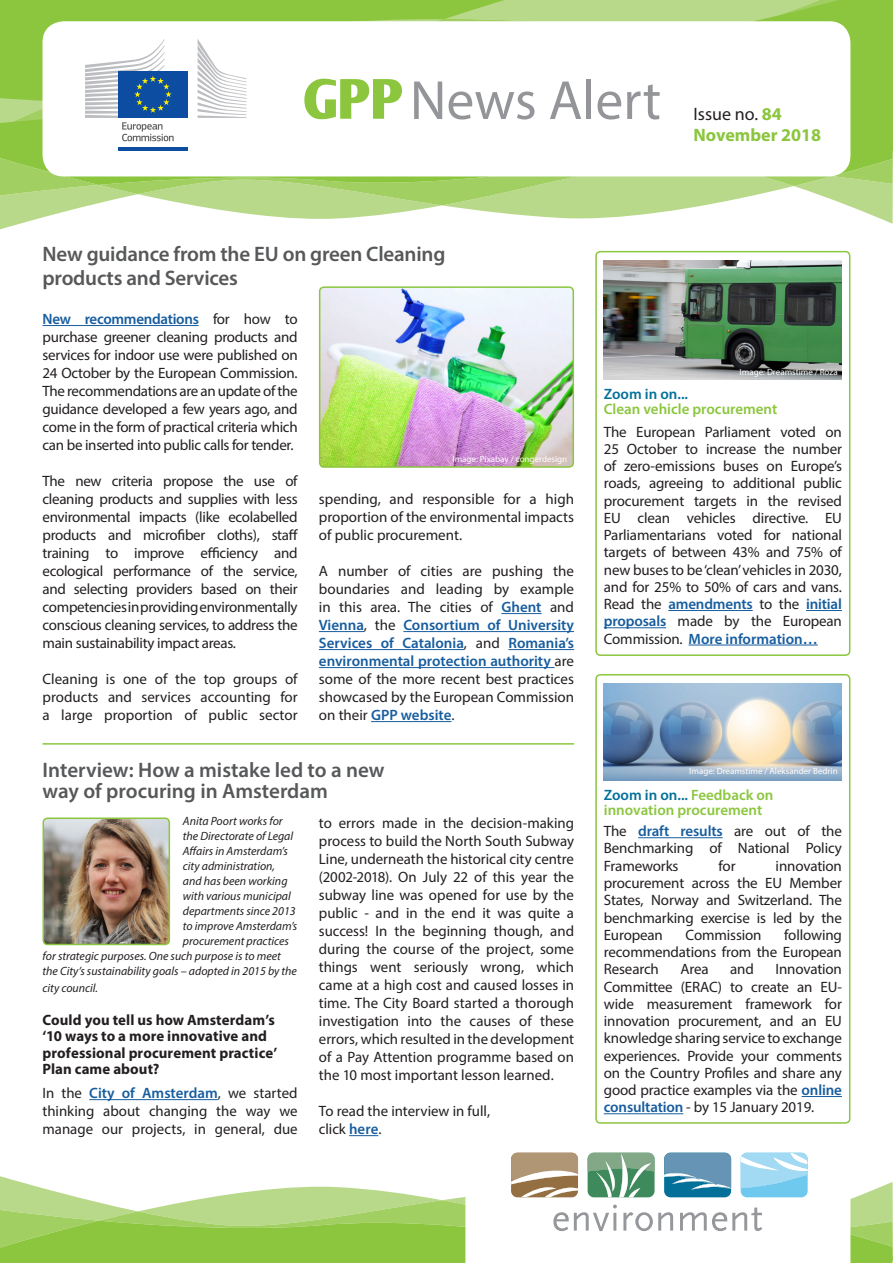
<style>
.page{position:relative;width:893px;height:1263px;background:#fff}
.page>*{position:absolute;margin:0;border:0;box-sizing:border-box;transform-origin:0 0}
.t1{font:55.5px "Myriad Pro";color:#939598}
.t2{font:600 21px/24px "Myriad Pro";letter-spacing:-.01em;color:#57585a}
.t3{font:700 18px/21.6px "Myriad Pro";color:#8bc63e}
.t4{font:15px/18px "Myriad Pro";letter-spacing:-.01em;color:#231f20;text-align:justify}
.t5{font:700 15px/16.5px "Myriad Pro";letter-spacing:.005em;color:#231f20}
.t6{font:600 15px/15px "Myriad Pro";color:#8bc63e}
.t7{font:italic 12px "Myriad Pro";color:#231f20}
.t8{font:9px "Myriad Pro";color:#fff}
.s1{font-family:"Oli Jo";font-weight:700;color:#8bc63e}
.s2{font-weight:400;color:#231f20}
.s3{font-weight:600;color:#175d9e}
.s4{color:#037099}
</style>
<div class="page">
<svg style="left:0;top:205px;width:91px;height:24px"></svg>
<svg style="left:192px;top:205px;width:701px;height:19px"></svg>
<svg style="left:516px;top:1114px;width:334px;height:39px"></svg>
<svg style="left:0;top:1153px;width:893px;height:110px"></svg>
<svg style="left:14px;top:0;width:879px;height:39px;background:#9acc57"></svg>
<div style="left:43px;top:21px;width:807px;height:155px;background:#fff;border-radius:21px"></div>
<svg style="left:0;top:39px;width:893px;height:166px"></svg>
<hr style="left:43px;top:325px;width:156px;height:1px;background:#175d9e">
<hr style="left:501px;top:613px;width:41px;height:1px;background:#175d9e">
<hr style="left:319px;top:631px;width:45px;height:1px;background:#175d9e">
<hr style="left:403px;top:631px;width:171px;height:1px;background:#175d9e">
<hr style="left:319px;top:649px;width:145px;height:1px;background:#175d9e">
<hr style="left:508px;top:649px;width:66px;height:1px;background:#175d9e">
<hr style="left:319px;top:667px;width:236px;height:1px;background:#175d9e">
<hr style="left:371px;top:721px;width:80px;height:1px;background:#175d9e">
<img style="left:322px;top:289px;width:249px;height:176px">
<div style="left:319px;top:286px;width:255px;height:182px;border:2px solid #8bc63e;border-radius:4px"></div>
<div style="left:595px;top:674px;width:255px;height:450px;border:2px solid #8bc63e;border-radius:4px"></div>
<hr style="left:638px;top:837px;width:85px;height:1px;background:#175d9e">
<hr style="left:802px;top:1096px;width:40px;height:1px;background:#175d9e">
<hr style="left:604px;top:1113px;width:79px;height:1px;background:#175d9e">
<img style="left:604px;top:683px;width:238px;height:97px">
<div style="left:595px;top:251px;width:255px;height:405px;border:2px solid #8bc63e;border-radius:4px"></div>
<hr style="left:668px;top:610px;width:85px;height:1px;background:#175d9e">
<hr style="left:806px;top:610px;width:36px;height:1px;background:#175d9e">
<hr style="left:604px;top:627px;width:62px;height:1px;background:#175d9e">
<hr style="left:689px;top:645px;width:129px;height:1px;background:#175d9e">
<img style="left:604px;top:261px;width:238px;height:119px">
<hr style="left:89px;top:1099px;width:129px;height:1px;background:#175d9e">
<svg style="left:349px;top:1135px;width:29px;height:1px"></svg>
<img style="left:43px;top:820px;width:124px;height:124px">
<div style="left:43px;top:817px;width:127px;height:128px;border:2px solid #8bc63e;border-radius:4px"></div>
<hr style="left:43px;top:743px;width:531px;height:2px;background:#8bc63e">
<h1 class="t1" style="left:303px;top:66px;width:360px"><span class="s1">GPP</span>News Alert</h1>
<p class="t3" style="left:694px;top:102px;width:129px"><span class="s2">Issue no.</span> 84<br>November 2018</p>
<p class="t2" style="left:43px;top:242px;width:404px">New guidance from the EU on green Cleaning products and Services</p>
<p class="t4" style="left:43px;top:310px;width:257px"><span class="s3">New recommendations</span> for how to purchase greener cleaning products and services for indoor use were published on 24 October by the European Commission.<br>The recommendations are an update of the guidance developed a few years ago, and come in the form of practical criteria which can be inserted into public calls for tender.</p>
<p class="t4" style="left:43px;top:472px;width:257px">The new criteria propose the use of cleaning products and supplies with less environmental impacts (like ecolabelled products and microfiber cloths), staff training to improve efficiency and ecological performance of the service, and selecting providers based on their competencies in providing environmentally conscious cleaning services, to address the main sustainability impact areas.</p>
<p class="t4" style="left:43px;top:670px;width:257px">Cleaning is one of the top groups of products and services accounting for a large proportion of public sector</p>
<p class="t8" style="left:453px;top:453px;width:116px">Image: Pixabay / congerdesign</p>
<p class="t4" style="left:319px;top:490px;width:257px">spending, and responsible for a high proportion of the environmental impacts of public procurement.</p>
<p class="t4" style="left:319px;top:562px;width:257px">A number of cities are pushing the boundaries and leading by example in this area. The cities of <span class="s3">Ghent</span> and <span class="s3">Vienna</span>, the <span class="s3">Consortium of University Services of Catalonia</span>, and <span class="s3">Romania’s environmental protection authority</span> are some of the more recent best practices showcased by the European Commission on their <span class="s3">GPP website</span>.</p>
<p class="t2" style="left:43px;top:759px;width:344px;line-height:21px">Interview: How a mistake led to a new way of procuring in Amsterdam</p>
<p class="t7" style="left:183px;top:814px;width:101px">Anita Poort works for</p>
<p class="t7" style="left:183px;top:829px;width:112px">the Directorate of Legal</p>
<p class="t7" style="left:183px;top:844px;width:107px">Affairs in Amsterdam’s</p>
<p class="t7" style="left:183px;top:859px;width:94px">city administration,</p>
<p class="t7" style="left:183px;top:874px;width:106px">and has been working</p>
<p class="t7" style="left:183px;top:889px;width:110px">with various municipal</p>
<p class="t7" style="left:183px;top:904px;width:114px">departments since 2013</p>
<p class="t7" style="left:183px;top:919px;width:116px">to improve Amsterdam’s</p>
<p class="t7" style="left:183px;top:934px;width:108px">procurement practices</p>
<p class="t7" style="left:43px;top:949px;width:240px">for strategic purposes. One such purpose is to meet</p>
<p class="t7" style="left:43px;top:964px;width:256px">the City’s sustainability goals – adopted in 2015 by the</p>
<p class="t7" style="left:43px;top:980px;width:57px">city council.</p>
<p class="t5" style="left:43px;top:1011px;width:236px">Could you tell us how Amsterdam’s ‘10 ways to a more innovative and professional procurement practice’<br>Plan came about?</p>
<p class="t4" style="left:43px;top:1084px;width:257px">In the <span class="s3">City of Amsterdam</span>, we started thinking about changing the way we manage our projects, in general, due</p>
<p class="t4" style="left:319px;top:814px;width:257px">to errors made in the decision-making process to build the North South Subway Line, underneath the historical city centre (2002-2018). On July 22 of this year the subway line was opened for use by the public - and in the end it was quite a success! In the beginning though, and during the course of the project, some things went seriously wrong, which came at a high cost and caused losses in time. The City Board started a thorough investigation into the causes of these errors, which resulted in the development of a Pay Attention programme based on the 10 most important lesson learned.</p>
<p class="t4" style="left:319px;top:1102px;width:173px">To read the interview in full,</p>
<p class="t4" style="left:319px;top:1120px;width:64px">click <span class="s3">here</span>.</p>
<p class="t8" style="left:740px;top:366px;width:100px">Image: Dreamstime / Roza</p>
<p class="t6" style="left:604px;top:387px;width:175px"><span class="s4">Zoom in on...<br></span>Clean vehicle procurement</p>
<p class="t4" style="left:604px;top:423px;width:240px;line-height:17.2px">The European Parliament voted on 25 October to increase the number of zero-emissions buses on Europe’s roads, agreeing to additional public procurement targets in the revised EU clean vehicles directive. EU Parliamentarians voted for national targets of between 43% and 75% of new buses to be ‘clean’ vehicles in 2030, and for 25% to 50% of cars and vans.<br>Read the <span class="s3">amendments</span> to the <span class="s3">initial proposals</span> made by the European Commission. <span class="s3">More information…</span></p>
<p class="t8" style="left:689px;top:766px;width:150px">Image: Dreamstime / Aleksander Bedrin</p>
<p class="t6" style="left:604px;top:787px;width:171px"><span class="s4">Zoom in on...</span> Feedback on innovation procurement</p>
<p class="t4" style="left:604px;top:822px;width:240px;line-height:17.2px">The <span class="s3">draft results</span> are out of the Benchmarking of National Policy Frameworks</p>
<p class="t4" style="left:719px;top:856px;width:19px">for</p>
<p class="t4" style="left:604px;top:857px;width:240px;line-height:17.2px;text-indent:172px">innovation procurement across the EU Member States, Norway and Switzerland. The benchmarking exercise is led by the European</p>
<p class="t4" style="left:604px;top:926px;width:240px;line-height:17.2px;text-indent:180px">following recommendations from the European Research</p>
<p class="t4" style="left:686px;top:925px;width:77px">Commission</p>
<p class="t4" style="left:680px;top:960px;width:30px">Area</p>
<p class="t4" style="left:730px;top:960px;width:25px">and</p>
<p class="t4" style="left:604px;top:960px;width:240px;line-height:17.2px;text-indent:172px">Innovation Committee (ERAC) to create an EU&shy;wide measurement framework for innovation procurement, and an EU knowledge sharing service to exchange experiences. Provide your comments on the Country Profiles and share any good practice examples via the <span class="s3">online consultation</span> - by 15 January 2019.</p>
</div>
